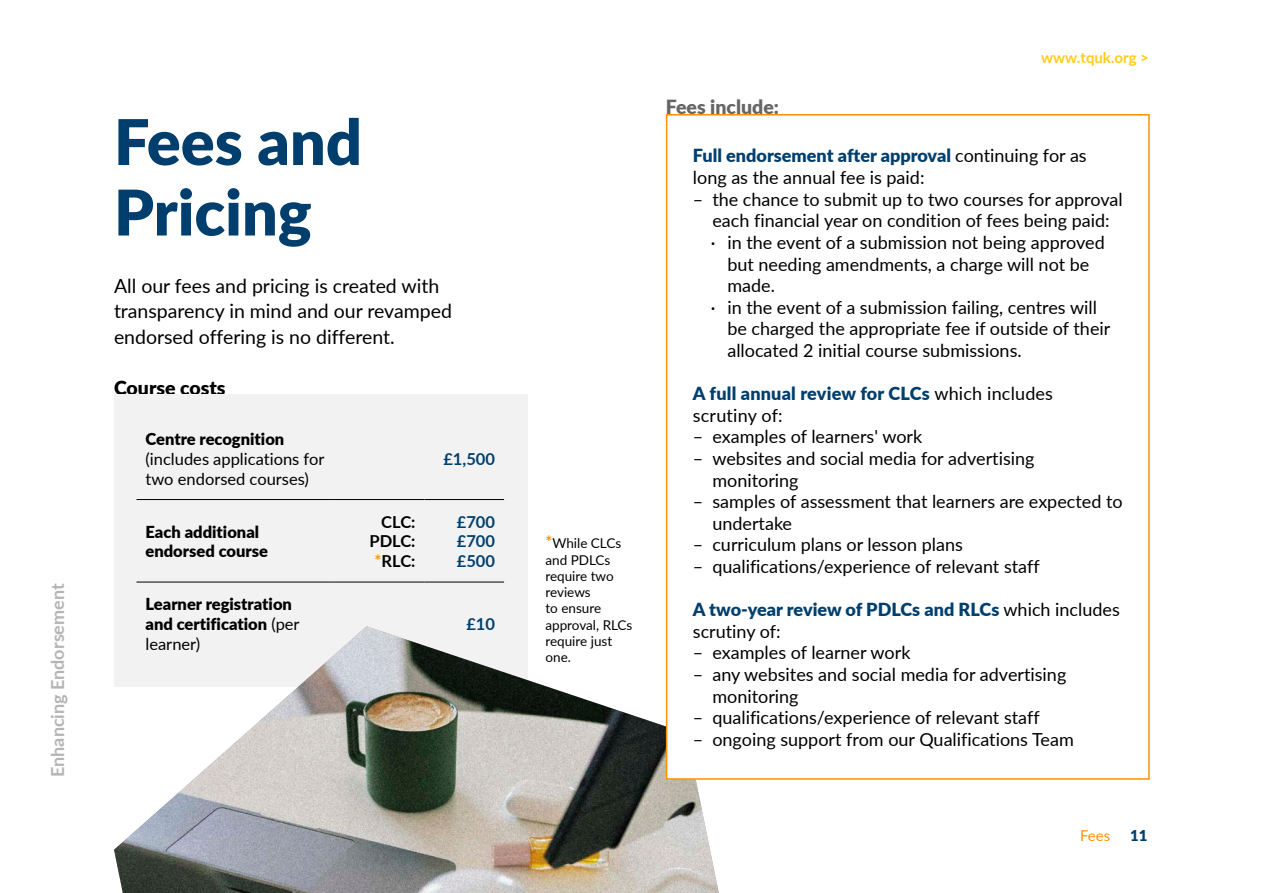
<style>
.page{position:relative;width:1263px;height:893px;background:#fff}
.page>*{position:absolute;margin:0;border:0;box-sizing:border-box;transform-origin:0 0}
.t1{font:900 63px/70.5px "Lato";color:#003f6d}
.t2{font:19.5px/25.5px "Lato";color:#000}
.t3{font:900 19.5px "Lato";color:#666}
.t4{font:900 19.5px "Lato";color:#000}
.t5{font:18px/21.6px "Lato";color:#000}
.t6{font:900 18px/21.6px "Lato";color:#003f6d}
.t7{font:700 18px "Lato";color:#b4b4b4}
.t8{font:900 16.5px/19.8px "Lato";color:#000}
.t9{font:16.5px/19.8px "Lato";color:#000}
.t10{font:700 16.5px/19.8px "Lato";color:#003f6d;text-align:justify}
.t11{font:700 16.5px/19.8px "Lato";color:#000;text-align:right}
.t12{font:700 15px "Lato";color:#ffcd16}
.t13{font:15px "Lato";color:#ff9200}
.t14{font:900 15px "Lato";color:#003f6d}
.t15{font:13.5px/16.2px "Lato";color:#000}
.s1{color:#ff9200}
.s2{font-weight:400}
.s3{font-weight:700;font-size:16.5px;color:#ff9200}
.s4{font-weight:900;color:#003f6d}
.s5{font-weight:400;color:#000}
</style>
<div class="page">
<div style="left:114px;top:394px;width:414px;height:293px;background:#f2f2f2"></div>
<hr style="left:136px;top:499px;width:197px;height:1px;background:#000">
<hr style="left:333px;top:499px;width:91px;height:1px;background:#000">
<hr style="left:424px;top:499px;width:80px;height:1px;background:#000">
<hr style="left:136px;top:582px;width:197px;height:1px;background:#000">
<hr style="left:333px;top:582px;width:91px;height:1px;background:#000">
<hr style="left:424px;top:582px;width:80px;height:1px;background:#000">
<img style="left:114px;top:626px;width:605px;height:267px">
<div style="left:667px;top:115px;width:482px;height:664px;background:#fff"></div>
<div style="left:666px;top:114px;width:484px;height:666px;border:2px solid #ff9200"></div>
<p class="t7" style="left:46px;top:777px;width:195px;rotate:-90deg">Enhancing Endorsement</p>
<h1 class="t1" style="left:114px;top:105px;width:249px">Fees and<br>Pricing</h1>
<p class="t2" style="left:114px;top:272px;width:339px">All our fees and pricing is created with transparency in mind and our revamped endorsed offering is no different.</p>
<p class="t4" style="left:114px;top:375px;width:113px">Course costs</p>
<p class="t8" style="left:146px;top:429px;width:140px">Centre recognition</p>
<p class="t9" style="left:146px;top:449px;width:180px">(includes applications for two endorsed courses)</p>
<p class="t10" style="left:443px;top:449px;width:53px">£1,500</p>
<p class="t8" style="left:146px;top:521px;width:124px">Each additional endorsed course</p>
<p class="t11" style="left:369px;top:511px;width:48px">CLC:<br>PDLC: <span class="s1">*</span>RLC:</p>
<p class="t10" style="left:457px;top:511px;width:40px">£700 £700 £500</p>
<p class="t8" style="left:146px;top:594px;width:156px">Learner registration and certification <span class="s2">(per learner)</span></p>
<p class="t10" style="left:466px;top:614px;width:30px">£10</p>
<p class="t15" style="left:545px;top:535px;width:88px"><span class="s3">*</span>While CLCs and PDLCs require two reviews<br>to ensure approval, RLCs require just one.</p>
<p class="t3" style="left:666px;top:95px;width:115px">Fees include:</p>
<p class="t12" style="left:1041px;top:48px;width:109px">www.tquk.org &gt;</p>
<p class="t5" style="left:693px;top:145px;width:395px"><span class="s4">Full endorsement after approval</span> continuing for as long as the annual fee is paid:</p>
<p class="t5" style="left:693px;top:188px;width:431px">– the chance to submit up to two courses for approval</p>
<p class="t5" style="left:712px;top:210px;width:399px">each financial year on condition of fees being paid:</p>
<p class="t5" style="left:711px;top:231px;width:395px">· in the event of a submission not being approved</p>
<p class="t5" style="left:727px;top:253px;width:363px">but needing amendments, a charge will not be</p>
<p class="t5" style="left:727px;top:274px;width:49px">made.</p>
<p class="t5" style="left:711px;top:296px;width:388px">· in the event of a submission failing, centres will</p>
<p class="t5" style="left:727px;top:318px;width:384px">be charged the appropriate fee if outside of their</p>
<p class="t5" style="left:727px;top:339px;width:296px">allocated 2 initial course submissions.</p>
<p class="t6" style="left:693px;top:382px;width:362px">A full annual review for CLCs <span class="s5">which includes scrutiny of:</span></p>
<p class="t5" style="left:693px;top:426px;width:231px">– examples of learners' work</p>
<p class="t5" style="left:712px;top:447px;width:324px;text-indent:-19px">– websites and social media for advertising monitoring</p>
<p class="t5" style="left:712px;top:490px;width:412px;text-indent:-19px">– samples of assessment that learners are expected to undertake</p>
<p class="t5" style="left:693px;top:534px;width:271px">– curriculum plans or lesson plans</p>
<p class="t5" style="left:693px;top:555px;width:348px">– qualifications/experience of relevant staff</p>
<p class="t6" style="left:693px;top:598px;width:428px">A two-year review of PDLCs and RLCs <span class="s5">which includes scrutiny of:</span></p>
<p class="t5" style="left:693px;top:642px;width:219px">– examples of learner work</p>
<p class="t5" style="left:712px;top:663px;width:355px;text-indent:-19px">– any websites and social media for advertising monitoring</p>
<p class="t5" style="left:693px;top:706px;width:348px">– qualifications/experience of relevant staff</p>
<p class="t5" style="left:693px;top:728px;width:382px">– ongoing support from our Qualifications Team</p>
<p class="t13" style="left:1080px;top:827px;width:32px">Fees</p>
<p class="t14" style="left:1130px;top:827px;width:19px">11</p>
</div>
